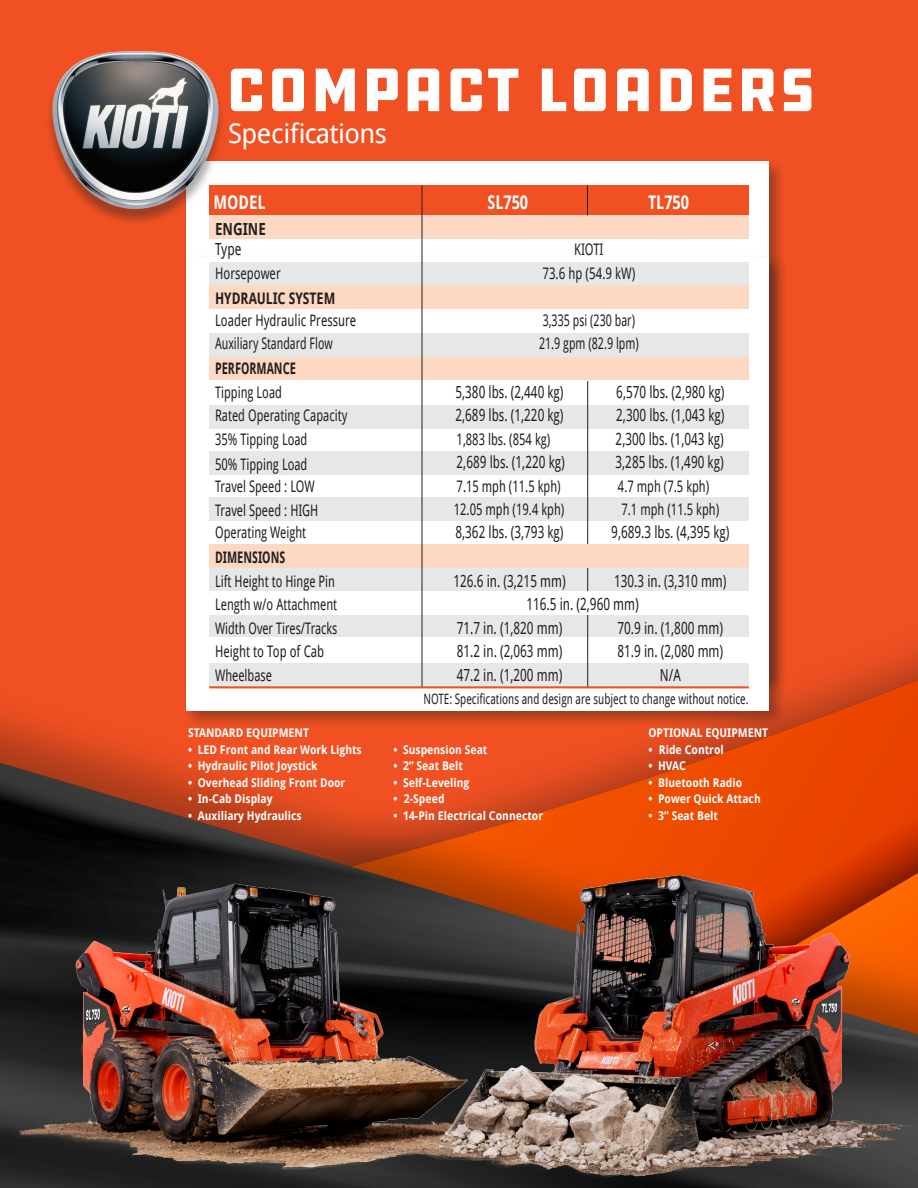
<style>
.page{position:relative;width:918px;height:1188px;background:#fff}
.page>*{position:absolute;margin:0;border:0;box-sizing:border-box;transform-origin:0 0}
.t1{font:63px "DDC Hardware";color:#fff}
.t2{font:27px "Droid Sans";letter-spacing:-.025em;color:#fff}
.t3{font:700 18.75px "Droid Sans";color:#fff;scale:.8 1}
.t4{font:16.65px "Droid Sans";color:#231f20;scale:.73 1}
.t5{font:700 16.65px "Droid Sans";color:#231f20;scale:.8 1}
.t6{font:16.65px "Droid Sans";color:#231f20;scale:.75 1}
.t7{font:15.9px "Droid Sans";color:#231f20;scale:.73 1}
.t8{font:15.9px "Droid Sans";color:#231f20;scale:.75 1}
.t9{font:15.9px "Droid Sans";color:#231f20;scale:.7 1}
.t10{font:700 15.9px "Droid Sans";color:#231f20;scale:.7 1}
.t11{font:15.9px "Droid Sans";color:#231f20;scale:.72 1}
.t12{font:700 15.9px "Droid Sans";color:#231f20;scale:.8 1}
.t13{font:14.25px "Droid Sans";color:#231f20;scale:.73 1}
.t14{font:700 12px "Droid Sans";color:#fff;scale:.9 1}
</style>
<div class="page">
<img style="left:0;top:0;width:918px;height:1188px">
<div style="left:186px;top:162px;width:583px;height:516px;background:#fff"></div>
<div style="left:182px;top:253px;width:605px;height:476px;background:#231f20;opacity:.42"></div>
<div style="left:186px;top:257px;width:583px;height:454px;background:#fff"></div>
<div style="left:209px;top:356px;width:540px;height:24px;background:#fdd9c4"></div>
<div style="left:209px;top:185px;width:540px;height:30px;background:#f15122"></div>
<div style="left:209px;top:215px;width:540px;height:24px;background:#fdd9c4"></div>
<div style="left:209px;top:262px;width:540px;height:24px;background:#e6e7e9"></div>
<div style="left:209px;top:333px;width:540px;height:24px;background:#e6e7e9"></div>
<div style="left:209px;top:405px;width:540px;height:24px;background:#e6e7e9"></div>
<div style="left:209px;top:614px;width:540px;height:23px;background:#e6e7e9"></div>
<div style="left:209px;top:663px;width:540px;height:23px;background:#e6e7e9"></div>
<div style="left:209px;top:568px;width:540px;height:24px;background:#e6e7e9"></div>
<div style="left:209px;top:285px;width:540px;height:24px;background:#fdd9c4"></div>
<div style="left:209px;top:498px;width:540px;height:23px;background:#e6e7e9"></div>
<div style="left:209px;top:451px;width:540px;height:23px;background:#e6e7e9"></div>
<hr style="left:587px;top:381px;width:1px;height:306px;background:#231f20">
<div style="left:209px;top:544px;width:540px;height:24px;background:#fdd9c4"></div>
<div style="left:209px;top:591px;width:540px;height:23px;background:#fff"></div>
<hr style="left:422px;top:185px;width:1px;height:502px;background:#231f20">
<hr style="left:587px;top:185px;width:1px;height:30px;background:#231f20">
<hr style="left:209px;top:686px;width:540px;height:2px;background:#f15122">
<img style="left:20px;top:770px;width:893px;height:418px">
<div style="left:44px;top:54px;width:182px;height:173px;background:#231f20;opacity:.4"></div>
<img style="left:47px;top:47px;width:175px;height:169px">
<p class="t1" style="left:225px;top:50px;width:593px">COMPACT LOADERS</p>
<p class="t2" style="left:228px;top:114px;width:160px">Specifications</p>
<p class="t3" style="left:213px;top:189px;width:67px">MODEL</p>
<p class="t3" style="left:487px;top:189px;width:52px">SL750</p>
<p class="t3" style="left:648px;top:189px;width:53px">TL750</p>
<p class="t5" style="left:215px;top:217px;width:65px">ENGINE</p>
<p class="t6" style="left:215px;top:238px;width:37px">Type</p>
<p class="t8" style="left:574px;top:239px;width:41px">KIOTI</p>
<p class="t8" style="left:215px;top:262px;width:89px">Horsepower</p>
<p class="t8" style="left:543px;top:262px;width:125px">73.6 hp (54.9 kW)</p>
<p class="t12" style="left:215px;top:287px;width:152px">HYDRAULIC SYSTEM</p>
<p class="t8" style="left:215px;top:309px;width:190px">Loader Hydraulic Pressure</p>
<p class="t9" style="left:543px;top:309px;width:134px">3,335 psi (230 bar)</p>
<p class="t9" style="left:215px;top:333px;width:170px">Auxiliary Standard Flow</p>
<p class="t9" style="left:539px;top:333px;width:144px">21.9 gpm (82.9 lpm)</p>
<p class="t10" style="left:215px;top:357px;width:117px">PERFORMANCE</p>
<p class="t7" style="left:215px;top:381px;width:93px">Tipping Load</p>
<p class="t4" style="left:455px;top:380px;width:150px">5,380 lbs. (2,440 kg)</p>
<p class="t4" style="left:616px;top:380px;width:150px">6,570 lbs. (2,980 kg)</p>
<p class="t7" style="left:215px;top:405px;width:183px">Rated Operating Capacity</p>
<p class="t4" style="left:455px;top:404px;width:150px">2,689 lbs. (1,220 kg)</p>
<p class="t4" style="left:616px;top:404px;width:150px">2,300 lbs. (1,043 kg)</p>
<p class="t7" style="left:215px;top:428px;width:128px">35% Tipping Load</p>
<p class="t7" style="left:457px;top:428px;width:130px">1,883 lbs. (854 kg)</p>
<p class="t4" style="left:616px;top:427px;width:150px">2,300 lbs. (1,043 kg)</p>
<p class="t7" style="left:215px;top:453px;width:128px">50% Tipping Load</p>
<p class="t4" style="left:457px;top:451px;width:150px">2,689 lbs. (1,220 kg)</p>
<p class="t4" style="left:616px;top:451px;width:150px">3,285 lbs. (1,490 kg)</p>
<p class="t7" style="left:215px;top:476px;width:138px">Travel Speed : LOW</p>
<p class="t7" style="left:457px;top:476px;width:144px">7.15 mph (11.5 kph)</p>
<p class="t7" style="left:618px;top:476px;width:127px">4.7 mph (7.5 kph)</p>
<p class="t7" style="left:215px;top:499px;width:143px">Travel Speed : HIGH</p>
<p class="t7" style="left:454px;top:498px;width:153px">12.05 mph (19.4 kph)</p>
<p class="t7" style="left:621px;top:498px;width:135px">7.1 mph (11.5 kph)</p>
<p class="t7" style="left:215px;top:521px;width:126px">Operating Weight</p>
<p class="t4" style="left:455px;top:521px;width:150px">8,362 lbs. (3,793 kg)</p>
<p class="t4" style="left:611px;top:521px;width:163px">9,689.3 lbs. (4,395 kg)</p>
<p class="t10" style="left:215px;top:546px;width:102px">DIMENSIONS</p>
<p class="t7" style="left:215px;top:570px;width:166px">Lift Height to Hinge Pin</p>
<p class="t4" style="left:453px;top:569px;width:155px">126.6 in. (3,215 mm)</p>
<p class="t4" style="left:614px;top:569px;width:155px">130.3 in. (3,310 mm)</p>
<p class="t7" style="left:215px;top:594px;width:169px">Length w/o Attachment</p>
<p class="t4" style="left:526px;top:593px;width:155px">116.5 in. (2,960 mm)</p>
<p class="t11" style="left:215px;top:617px;width:171px">Width Over Tires/Tracks</p>
<p class="t4" style="left:457px;top:616px;width:146px">71.7 in. (1,820 mm)</p>
<p class="t4" style="left:618px;top:616px;width:146px">70.9 in. (1,800 mm)</p>
<p class="t8" style="left:215px;top:641px;width:147px">Height to Top of Cab</p>
<p class="t4" style="left:457px;top:640px;width:146px">81.2 in. (2,063 mm)</p>
<p class="t4" style="left:618px;top:640px;width:146px">81.9 in. (2,080 mm)</p>
<p class="t7" style="left:215px;top:664px;width:80px">Wheelbase</p>
<p class="t4" style="left:457px;top:663px;width:146px">47.2 in. (1,200 mm)</p>
<p class="t4" style="left:660px;top:663px;width:30px">N/A</p>
<p class="t14" style="left:188px;top:725px;width:136px">STANDARD EQUIPMENT</p>
<p class="t14" style="left:188px;top:741px;width:195px">• LED Front and Rear Work Lights</p>
<p class="t14" style="left:188px;top:758px;width:146px">• Hydraulic Pilot Joystick</p>
<p class="t14" style="left:188px;top:774px;width:176px">• Overhead Sliding Front Door</p>
<p class="t14" style="left:188px;top:791px;width:95px">• In-Cab Display</p>
<p class="t14" style="left:188px;top:807px;width:128px">• Auxiliary Hydraulics</p>
<p class="t13" style="left:423px;top:689px;width:447px">NOTE: Specifications and design are subject to change without notice.</p>
<p class="t14" style="left:393px;top:741px;width:106px">• Suspension Seat</p>
<p class="t14" style="left:393px;top:758px;width:79px">• 2” Seat Belt</p>
<p class="t14" style="left:393px;top:774px;width:86px">• Self-Leveling</p>
<p class="t14" style="left:393px;top:791px;width:58px">• 2-Speed</p>
<p class="t14" style="left:393px;top:807px;width:168px">• 14-Pin Electrical Connector</p>
<p class="t14" style="left:648px;top:725px;width:135px">OPTIONAL EQUIPMENT</p>
<p class="t14" style="left:648px;top:741px;width:85px">• Ride Control</p>
<p class="t14" style="left:648px;top:758px;width:43px">• HVAC</p>
<p class="t14" style="left:648px;top:774px;width:106px">• Bluetooth Radio</p>
<p class="t14" style="left:648px;top:791px;width:126px">• Power Quick Attach</p>
<p class="t14" style="left:648px;top:807px;width:79px">• 3” Seat Belt</p>
</div>
